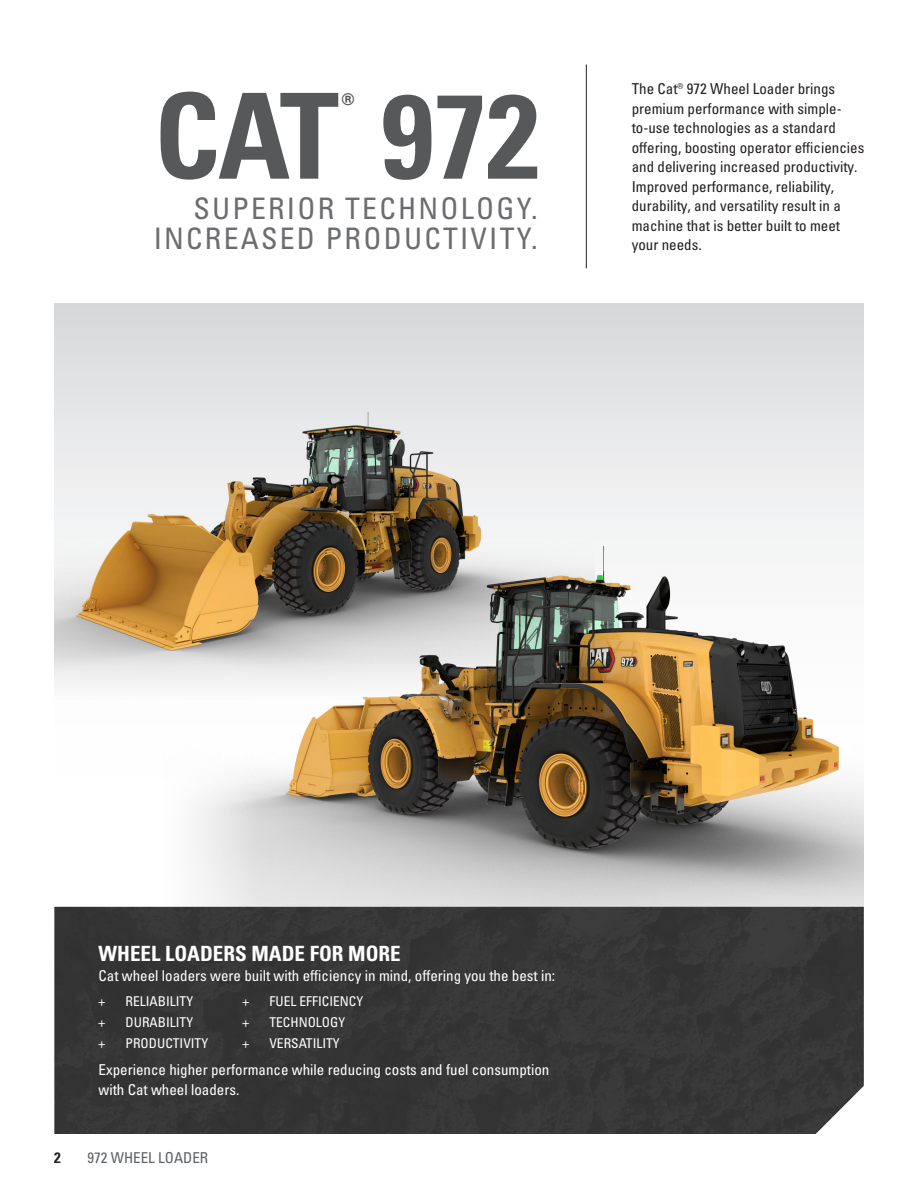
<style>
.page{position:relative;width:918px;height:1188px;background:#fff}
.page>*{position:absolute;margin:0;border:0;box-sizing:border-box;transform-origin:0 0}
.t1{font:118.8px "Univers LTCYR 67 Bold Cond";letter-spacing:-.01em;color:#57585a}
.t2{font:33.15px "Univers LTCYR 67 Bold Cond";color:#57585a}
.t3{font:condensed 29.7px/30.5px "Univers LTCYR 57";letter-spacing:.075em;color:#6c6d70;text-align:right}
.Body_copy_white{font:21px "Univers LTCYR 67 Bold Cond";color:#fff}
.Body_copy{font:condensed 15px/19.5px "Univers LTCYR 57";color:#231f20}
.Benefit_white{font:condensed 15px/19.5px "Univers LTCYR 57";color:#fff}
.Body_copy_white-2{font:condensed 15px "Univers LTCYR 57";color:#fff}
.t4{font:condensed 15px "Univers LTCYR 57";color:#5d6163}
.t5{font:15px "Univers LTCYR 67 Bold Cond";color:#231f20}
.t6{font:condensed 13.5px "Univers LTCYR 57";color:#fff}
</style>
<div class="page">
<div style="left:594px;top:303px;width:270px;height:109px;background:#dedfe1"></div>
<div style="left:54px;top:907px;width:810px;height:227px;background:#363637"></div>
<hr style="left:586px;top:64px;width:1px;height:204px;background:#231f20">
<img style="left:159px;top:412px;width:705px;height:495px">
<img style="left:54px;top:303px;width:540px;height:396px">
<p class="t1" style="left:154px;top:64px;width:387px">CAT 972</p>
<p class="t2" style="left:341px;top:85px;width:15px">®</p>
<p class="t3" style="left:154px;top:192px;width:385px">SUPERIOR TECHNOLOGY.<br>INCREASED PRODUCTIVITY.</p>
<p class="Body_copy" style="left:632px;top:79px;width:234px">The Cat® 972 Wheel Loader brings premium performance with simple&shy;to-use technologies as a standard offering, boosting operator efficiencies and delivering increased productivity.<br>Improved performance, reliability, durability, and versatility result in a machine that is better built to meet your needs.</p>
<p class="Body_copy_white" style="left:99px;top:941px;width:304px">WHEEL LOADERS MADE FOR MORE</p>
<p class="Body_copy_white-2" style="left:99px;top:966px;width:458px">Cat wheel loaders were built with efficiency in mind, offering you the best in:</p>
<p class="t6" style="left:242px;top:992px;width:8px">+</p>
<p class="t6" style="left:269px;top:992px;width:95px">FUEL EFFICIENCY</p>
<p class="t6" style="left:242px;top:1013px;width:8px">+</p>
<p class="t6" style="left:269px;top:1013px;width:77px">TECHNOLOGY</p>
<p class="t6" style="left:242px;top:1034px;width:8px">+</p>
<p class="t6" style="left:269px;top:1034px;width:72px">VERSATILITY</p>
<p class="Benefit_white" style="left:99px;top:1060px;width:452px">Experience higher performance while reducing costs and fuel consumption with Cat wheel loaders.</p>
<p class="t6" style="left:99px;top:992px;width:8px">+</p>
<p class="t6" style="left:126px;top:992px;width:69px">RELIABILITY</p>
<p class="t6" style="left:99px;top:1013px;width:8px">+</p>
<p class="t6" style="left:126px;top:1013px;width:69px">DURABILITY</p>
<p class="t6" style="left:99px;top:1034px;width:8px">+</p>
<p class="t6" style="left:126px;top:1034px;width:84px">PRODUCTIVITY</p>
<p class="t5" style="left:54px;top:1148px;width:8px">2</p>
<p class="t4" style="left:87px;top:1148px;width:122px">972 WHEEL LOADER</p>
</div>
